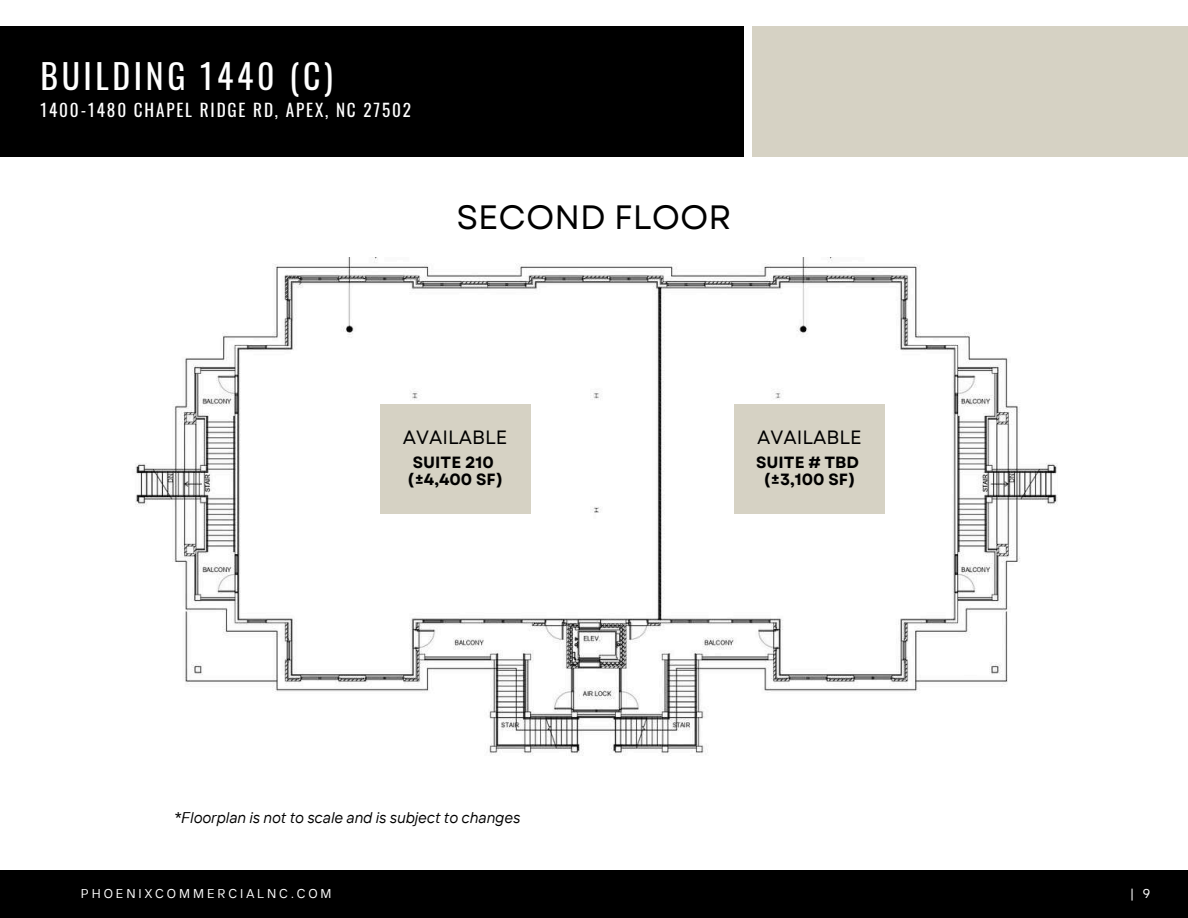
<style>
.page{position:relative;width:1188px;height:918px;background:#fff}
.page>*{position:absolute;margin:0;border:0;box-sizing:border-box;transform-origin:0 0}
.t1{font:33.75px "Oswald";letter-spacing:.105em;color:#fff}
.t2{font:33.75px "Garet";color:#000}
.t3{font:19.2px "Garet";color:#000}
.t4{font:17.25px "Oswald";letter-spacing:.105em;color:#fff}
.t5{font:700 16.2px/16.8px "Garet";color:#000;text-align:center}
.t6{font:italic 15.45px "TT Interphases";color:#000}
.t7{font:12.75px "TT Interphases";letter-spacing:.23em;color:#fff}
</style>
<div class="page">
<div style="left:0;top:27px;width:744px;height:130px;background:#000"></div>
<div style="left:752px;top:27px;width:436px;height:130px;background:#d6d2c4"></div>
<div style="left:0;top:871px;width:1188px;height:47px;background:#000"></div>
<img style="left:135px;top:258px;width:923px;height:498px">
<div style="left:380px;top:404px;width:150px;height:110px;background:#d6d2c4"></div>
<div style="left:734px;top:404px;width:151px;height:110px;background:#d6d2c4"></div>
<h1 class="t1" style="left:40px;top:49px;width:294px">BUILDING 1440 (C)</h1>
<p class="t4" style="left:40px;top:96px;width:372px">1400-1480 CHAPEL RIDGE RD, APEX, NC 27502</p>
<h1 class="t2" style="left:456px;top:193px;width:277px">SECOND FLOOR</h1>
<p class="t3" style="left:403px;top:423px;width:106px">AVAILABLE</p>
<p class="t5" style="left:407px;top:454px;width:98px">SUITE 210 (±4,400 SF)</p>
<p class="t3" style="left:757px;top:423px;width:106px">AVAILABLE</p>
<p class="t5" style="left:756px;top:454px;width:104px">SUITE # TBD (±3,100 SF)</p>
<p class="t6" style="left:173px;top:807px;width:348px">*Floorplan is not to scale and is subject to changes</p>
<p class="t7" style="left:81px;top:885px;width:252px">PHOENIXCOMMERCIALNC.COM</p>
<p class="t7" style="left:1130px;top:885px;width:22px">| 9</p>
</div>
